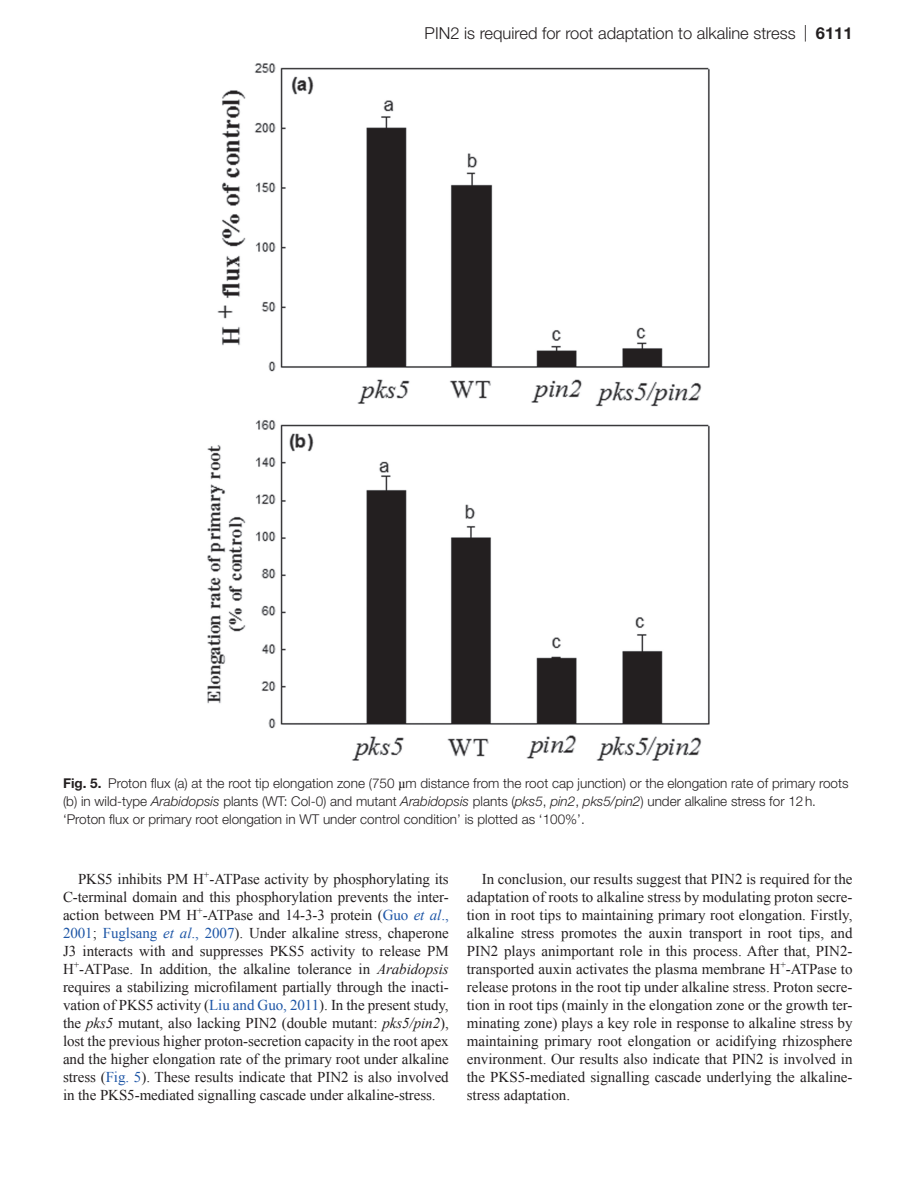
<style>
.page{position:relative;width:919px;height:1187px;background:#fff}
.page>*{position:absolute;margin:0;border:0;box-sizing:border-box;transform-origin:0 0}
.t1{font:300 16.5px "Helvetica Neue LT Std";color:#231f20}
.t2{font:15px/18px "Times New Roman";letter-spacing:-.005em;color:#231f20;text-align:justify}
.t3{font:300 13.5px/18px "Helvetica Neue LT Std";color:#231f20}
.s1{font-weight:700}
.s2{font-family:"Gandhari Unicode";font-weight:400}
.s3{font-style:italic}
.s4{color:#1e56a6}
.s5{font-style:italic;color:#1e56a6}
</style>
<div class="page">
<img style="left:207px;top:63px;width:502px;height:697px">
<p class="t1" style="left:424px;top:23px;width:429px">PIN2 is required for root adaptation to alkaline stress | <span class="s1">6111</span></p>
<p class="t3" style="left:63px;top:773px;width:787px"><span class="s1">Fig. 5.</span> Proton flux (a) at the root tip elongation zone (750 <span class="s2">µ</span>m distance from the root cap junction) or the elongation rate of primary roots (b) in wild-type <span class="s3">Arabidopsis</span> plants (WT: Col-0) and mutant <span class="s3">Arabidopsis</span> plants (<span class="s3">pks5</span>, <span class="s3">pin2</span>, <span class="s3">pks5/pin2</span>) under alkaline stress for 12h. ‘Proton flux or primary root elongation in WT under control condition’ is plotted as ‘100%’.</p>
<p class="t2" style="left:63px;top:869px;width:387px;text-indent:15px">PKS5 inhibits PM H<sup>+</sup>-ATPase activity by phosphorylating its C-terminal domain and this phosphorylation prevents the inter&shy;action between PM H<sup>+</sup>-ATPase and 14-3-3 protein (<span class="s4">Guo</span> <span class="s5">et al</span><span class="s4">., 2001</span>; <span class="s4">Fuglsang</span> <span class="s5">et al</span><span class="s4">., 2007</span>). Under alkaline stress, chaperone J3 interacts with and suppresses PKS5 activity to release PM H<sup>+</sup>-ATPase. In addition, the alkaline tolerance in <span class="s3">Arabidopsis </span>requires a stabilizing microfilament partially through the inacti&shy;vation of PKS5 activity (<span class="s4">Liu and Guo, 2011</span>). In the present study, the <span class="s3">pks5</span> mutant, also lacking PIN2 (double mutant: <span class="s3">pks5/pin2</span>), lost the previous higher proton-secretion capacity in the root apex and the higher elongation rate of the primary root under alkaline stress (<span class="s4">Fig. 5</span>). These results indicate that PIN2 is also involved in the PKS5-mediated signalling cascade under alkaline-stress.</p>
<p class="t2" style="left:466px;top:869px;width:387px;text-indent:15px">In conclusion, our results suggest that PIN2 is required for the adaptation of roots to alkaline stress by modulating proton secre&shy;tion in root tips to maintaining primary root elongation. Firstly, alkaline stress promotes the auxin transport in root tips, and PIN2 plays animportant role in this process. After that, PIN2- transported auxin activates the plasma membrane H<sup>+</sup>-ATPase to release protons in the root tip under alkaline stress. Proton secre&shy;tion in root tips (mainly in the elongation zone or the growth ter&shy;minating zone) plays a key role in response to alkaline stress by maintaining primary root elongation or acidifying rhizosphere environment. Our results also indicate that PIN2 is involved in the PKS5-mediated signalling cascade underlying the alkaline&shy;stress adaptation.</p>
</div>
